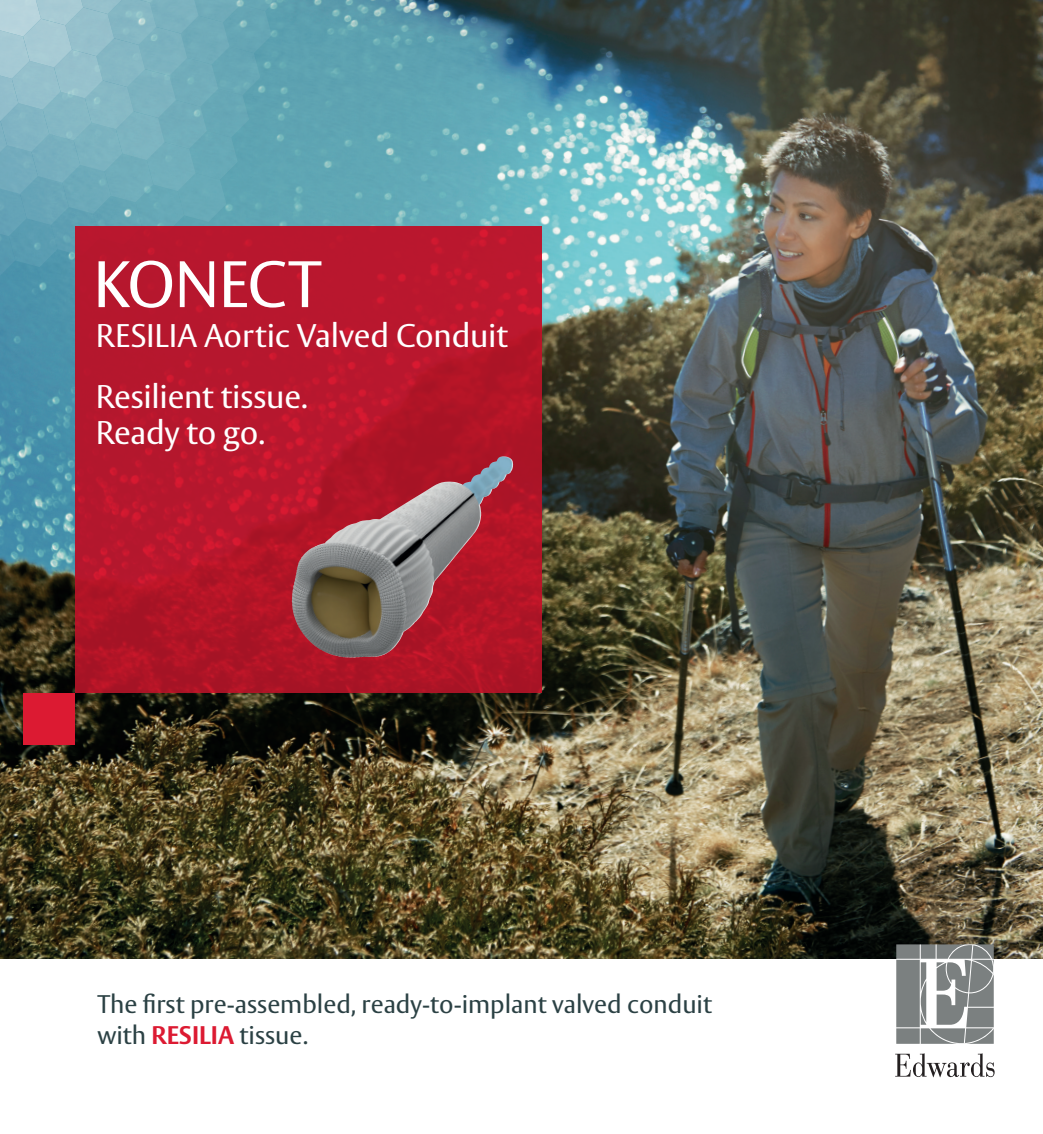
<style>
.page{position:relative;width:1043px;height:1134px;background:#fff}
.page>*{position:absolute;margin:0;border:0;box-sizing:border-box;transform-origin:0 0}
.t1{font:64.92px "Vesta Std";letter-spacing:-.015em;color:#fff}
.t2{font:32.38px/60.7px "Vesta Std";letter-spacing:-.005em;color:#fff}
.t3{font:25.2px/30.6px "Vesta Std";color:#2b4144}
.s1{font-weight:700;color:#dc1a32}
</style>
<div class="page">
<img style="left:0;top:0;width:1042px;height:959px">
<svg style="left:75px;top:226px;width:467px;height:467px;background:#b5162b"></svg>
<div style="left:23px;top:693px;width:52px;height:51px;background:#dc1a32"></div>
<svg style="left:895px;top:944px;width:98px;height:100px;background:#959999"></svg>
<svg style="left:895px;top:1053px;width:99px;height:24px"></svg>
<img style="left:292px;top:457px;width:207px;height:201px">
<svg style="left:0;top:0;width:283px;height:278px;background:#7e9aa9"></svg>
<h1 class="t1" style="left:93px;top:246px;width:230px">KONECT</h1>
<p class="t2" style="left:96px;top:305px;width:413px">RESILIA Aortic Valved Conduit<br>Resilient tissue.</p>
<p class="t2" style="left:96px;top:402px;width:170px">Ready to go.</p>
<p class="t3" style="left:97px;top:989px;width:616px">The first pre-assembled, ready-to-implant valved conduit with <span class="s1">RESILIA</span> tissue.</p>
</div>
